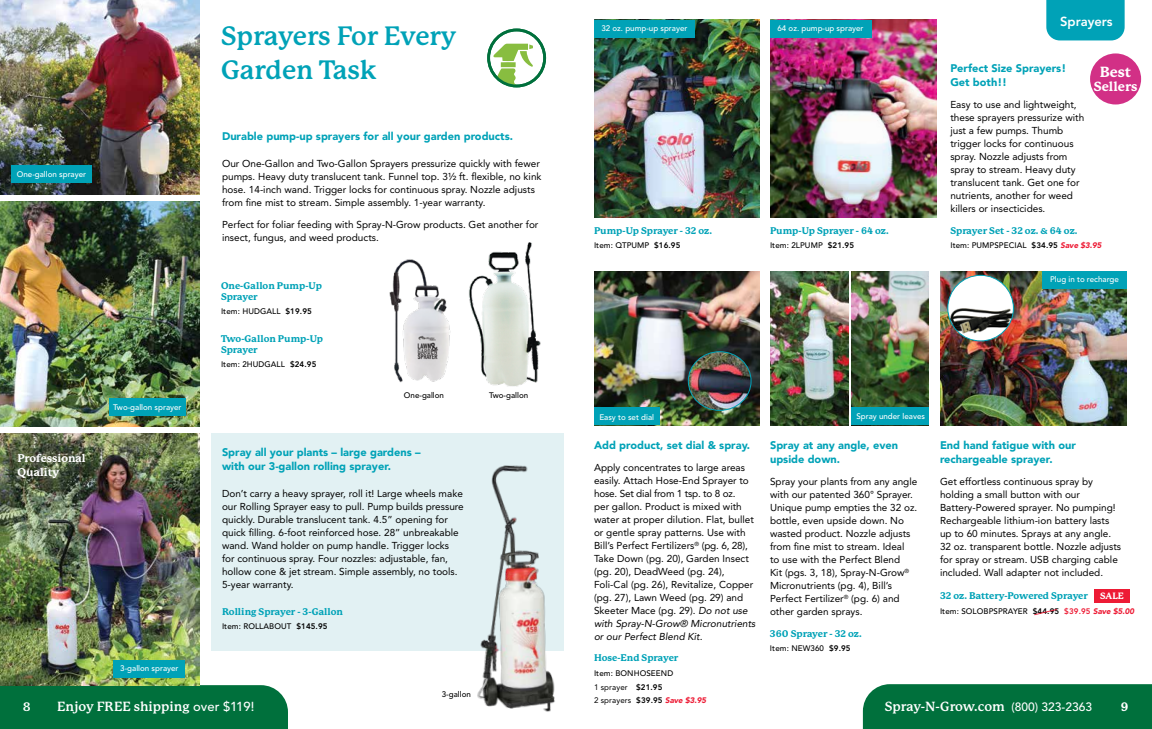
<style>
.page{position:relative;width:1152px;height:729px;background:#fff}
.page>*{position:absolute;margin:0;border:0;box-sizing:border-box;transform-origin:0 0}
.t1{font:700 26px/34px "P22 Mackinac Pro";letter-spacing:-.005em;color:#00a2b7}
.t2{font:800 14.4px "P22 Mackinac Pro";color:#fff}
.t3{font:700 13px "P22 Mackinac Pro";color:#fff}
.t4{font:800 13px "Avenir LT Std";color:#fff}
.t5{font:800 13px "P22 Mackinac Pro";color:#fff}
.t6{font:700 12px "P22 Mackinac Pro";color:#fff}
.t7{font:800 12px "P22 Mackinac Pro";color:#fff}
.t8{font:900 11px/14px "Avenir LT Std";color:#00a2b7}
.t9{font:800 11px/14px "P22 Mackinac Pro";color:#fff}
.t10{font:10px/13px "Avenir LT Std";color:#000}
.t11{font:800 9.5px/11px "P22 Mackinac Pro";color:#00a2b7}
.t12{font:800 9px "P22 Mackinac Pro";color:#fff}
.t13{font:500 8px/14.5px "Avenir LT Std";letter-spacing:.01em;color:#000}
.t14{font:500 8px "Avenir LT Std";color:#fff}
.t15{font:8px "Avenir LT Std";letter-spacing:.01em;color:#000}
.s1{font-weight:800}
.s2{font-weight:900;font-style:italic;color:#ed1b35}
.s3{font-style:italic}
.s4{font-weight:800;color:#ed1b35}
.s5{font-weight:400}
.s6{font-family:"Avenir LT Std";font-weight:500}
.s7{font-family:"Avenir LT Std";font-weight:500;font-size:12px}
</style>
<div class="page">
<div style="left:863px;top:684px;width:289px;height:45px;background:#00703c"></div>
<div style="left:0;top:685px;width:288px;height:44px;background:#00703c"></div>
<img style="left:0;top:434px;width:199px;height:251px">
<img style="left:0;top:0;width:199px;height:194px">
<img style="left:0;top:201px;width:199px;height:226px">
<svg style="left:489px;top:30px;width:56px;height:56px"></svg>
<svg style="left:493px;top:44px;width:41px;height:42px"></svg>
<div style="left:487px;top:29px;width:59px;height:58px;border:3px solid #00703c;border-radius:50%"></div>
<div style="left:11px;top:165px;width:81px;height:17px;background:#00a2b7"></div>
<div style="left:114px;top:660px;width:71px;height:17px;background:#00a2b7"></div>
<div style="left:109px;top:399px;width:77px;height:17px;background:#00a2b7"></div>
<img style="left:389px;top:259px;width:62px;height:124px">
<div style="left:211px;top:434px;width:353px;height:217px;background:#e2f1f3"></div>
<img style="left:477px;top:465px;width:78px;height:247px">
<img style="left:469px;top:242px;width:72px;height:145px">
<div style="left:1046px;top:0;width:79px;height:40px;background:#00a2b7"></div>
<img style="left:594px;top:20px;width:165px;height:198px">
<div style="left:594px;top:20px;width:101px;height:18px;background:#00a2b7"></div>
<div style="left:1090px;top:53px;width:51px;height:52px;background:#d23086;border-radius:50%"></div>
<img style="left:770px;top:20px;width:167px;height:198px">
<div style="left:770px;top:20px;width:101px;height:18px;background:#00a2b7"></div>
<img style="left:594px;top:271px;width:165px;height:154px">
<img style="left:688px;top:352px;width:63px;height:58px">
<div style="left:688px;top:351px;width:64px;height:60px;border:1px solid #00a2b7;border-radius:50%"></div>
<div style="left:594px;top:407px;width:66px;height:18px;background:#00a2b7"></div>
<img style="left:940px;top:271px;width:187px;height:154px">
<img style="left:948px;top:275px;width:65px;height:66px;border-radius:33px">
<div style="left:947px;top:275px;width:67px;height:66px;border:1px solid #00a2b7;border-radius:50%"></div>
<div style="left:1042px;top:271px;width:85px;height:18px;background:#00a2b7"></div>
<img style="left:852px;top:271px;width:77px;height:136px">
<img style="left:770px;top:271px;width:78px;height:154px">
<div style="left:852px;top:407px;width:77px;height:18px;background:#00a2b7"></div>
<div style="left:1094px;top:589px;width:36px;height:13px;background:#ed1b35"></div>
<svg style="left:1034px;top:609px;width:23px;height:7px"></svg>
<h1 class="t1" style="left:221px;top:20px;width:237px">Sprayers For Every<br>Garden Task</h1>
<p class="t14" style="left:17px;top:169px;width:71px">One-gallon sprayer</p>
<p class="t14" style="left:113px;top:403px;width:70px">Two-gallon sprayer</p>
<p class="t8" style="left:222px;top:129px;width:293px">Durable pump-up sprayers for all your garden products.</p>
<p class="t10" style="left:222px;top:157px;width:321px">Our One-Gallon and Two-Gallon Sprayers pressurize quickly with fewer pumps. Heavy duty translucent tank. Funnel top. 3½ ft. flexible, no kink hose. 14-inch wand. Trigger locks for continuous spray. Nozzle adjusts from fine mist to stream. Simple assembly. 1-year warranty.</p>
<p class="t10" style="left:222px;top:218px;width:318px">Perfect for foliar feeding with Spray-N-Grow products. Get another for insect, fungus, and weed products.</p>
<p class="t11" style="left:221px;top:280px;width:103px">One-Gallon Pump-Up<br>Sprayer</p>
<p class="t13" style="left:221px;top:304px;width:92px">Item: HUDGALL <span class="s1">$19.95</span></p>
<p class="t11" style="left:221px;top:333px;width:104px">Two-Gallon Pump-Up<br>Sprayer</p>
<p class="t13" style="left:221px;top:357px;width:97px">Item: 2HUDGALL <span class="s1">$24.95</span></p>
<p class="t13" style="left:404px;top:389px;width:42px">One-gallon</p>
<p class="t13" style="left:489px;top:389px;width:41px">Two-gallon</p>
<p class="t9" style="left:17px;top:452px;width:70px">Professional<br>Quality</p>
<p class="t8" style="left:222px;top:445px;width:200px">Spray all your plants – large gardens – with our 3-gallon rolling sprayer.</p>
<p class="t10" style="left:222px;top:487px;width:243px">Don’t carry a heavy sprayer, roll it! Large wheels make our Rolling Sprayer easy to pull. Pump builds pressure quickly. Durable translucent tank. 4.5” opening for quick filling. 6-foot reinforced hose. 28” unbreakable wand. Wand holder on pump handle. Trigger locks for continuous spray. Four nozzles: adjustable, fan, hollow cone &amp; jet stream. Simple assembly, no tools.<br>5-year warranty.</p>
<p class="t11" style="left:222px;top:606px;width:123px">Rolling Sprayer - 3-Gallon</p>
<p class="t13" style="left:222px;top:619px;width:107px">Item: ROLLABOUT <span class="s1">$145.95</span></p>
<p class="t14" style="left:601px;top:23px;width:88px">32 oz. pump-up sprayer</p>
<p class="t14" style="left:778px;top:23px;width:88px">64 oz. pump-up sprayer</p>
<p class="t11" style="left:594px;top:225px;width:120px">Pump-Up Sprayer - 32 oz.</p>
<p class="t13" style="left:594px;top:238px;width:88px">Item: QTPUMP <span class="s1">$16.95</span></p>
<p class="t11" style="left:770px;top:225px;width:120px">Pump-Up Sprayer - 64 oz.</p>
<p class="t13" style="left:770px;top:238px;width:86px">Item: 2LPUMP <span class="s1">$21.95</span></p>
<h3 class="t4" style="left:1060px;top:14px;width:54px">Sprayers</h3>
<p class="t8" style="left:950px;top:61px;width:117px">Perfect Size Sprayers!<br>Get both!!</p>
<p class="t10" style="left:950px;top:98px;width:135px">Easy to use and lightweight, these sprayers pressurize with just a few pumps. Thumb trigger locks for continuous spray. Nozzle adjusts from spray to stream. Heavy duty translucent tank. Get one for nutrients, another for weed killers or insecticides.</p>
<h2 class="t2" style="left:1100px;top:63px;width:33px">Best</h2>
<h3 class="t5" style="left:1094px;top:79px;width:45px">Sellers</h3>
<p class="t11" style="left:950px;top:225px;width:129px">Sprayer Set - 32 oz. &amp; 64 oz.</p>
<p class="t13" style="left:950px;top:238px;width:153px">Item: PUMPSPECIAL <span class="s1">$34.95</span> <span class="s2">Save $3.95</span></p>
<p class="t14" style="left:1050px;top:275px;width:70px">Plug in to recharge</p>
<p class="t14" style="left:599px;top:412px;width:56px">Easy to set dial</p>
<p class="t8" style="left:594px;top:438px;width:158px">Add product, set dial &amp; spray.</p>
<p class="t10" style="left:594px;top:461px;width:163px">Apply concentrates to large areas easily. Attach Hose-End Sprayer to hose. Set dial from 1 tsp. to 8 oz.<br>per gallon. Product is mixed with water at proper dilution. Flat, bullet or gentle spray patterns. Use with Bill’s Perfect Fertilizers<sup>®</sup> (pg. 6, 28), Take Down (pg. 20), Garden Insect (pg. 20), DeadWeed (pg. 24), Foli-Cal (pg. 26), Revitalize, Copper (pg. 27), Lawn Weed (pg. 29) and Skeeter Mace (pg. 29). <span class="s3">Do not use with Spray-N-Grow® Micronutrients or our Perfect Blend Kit.</span></p>
<p class="t14" style="left:856px;top:412px;width:70px">Spray under leaves</p>
<p class="t8" style="left:770px;top:438px;width:130px">Spray at any angle, even upside down.</p>
<p class="t10" style="left:770px;top:475px;width:149px">Spray your plants from any angle with our patented 360° Sprayer.<br>Unique pump empties the 32 oz. bottle, even upside down. No wasted product. Nozzle adjusts from fine mist to stream. Ideal<br>to use with the Perfect Blend<br>Kit (pgs. 3, 18), Spray-N-Grow<sup>®<br></sup>Micronutrients (pg. 4), Bill’s<br>Perfect Fertilizer<sup>®</sup> (pg. 6) and other garden sprays.</p>
<p class="t11" style="left:770px;top:628px;width:93px">360 Sprayer - 32 oz.</p>
<p class="t13" style="left:770px;top:642px;width:82px">Item: NEW360 <span class="s1">$9.95</span></p>
<p class="t8" style="left:940px;top:438px;width:137px">End hand fatigue with our rechargeable sprayer.</p>
<p class="t10" style="left:940px;top:475px;width:183px">Get effortless continuous spray by holding a small button with our Battery-Powered sprayer. No pumping!<br>Rechargeable lithium-ion battery lasts up to 60 minutes. Sprays at any angle.<br>32 oz. transparent bottle. Nozzle adjusts for spray or stream. USB charging cable included. Wall adapter not included.</p>
<p class="t11" style="left:940px;top:590px;width:149px">32 oz. Battery-Powered Sprayer</p>
<p class="t13" style="left:940px;top:604px;width:196px">Item: SOLOBPSPRAYER <span class="s1">$44.95</span> <span class="s4">$39.95</span> <span class="s2">Save $5.00</span></p>
<p class="t12" style="left:1100px;top:590px;width:25px">SALE</p>
<p class="t11" style="left:594px;top:653px;width:86px">Hose-End Sprayer</p>
<p class="t13" style="left:594px;top:666px;width:81px">Item: BONHOSEEND<br><span class="s5">1 sprayer</span> <span class="s1">$21.95</span></p>
<p class="t15" style="left:594px;top:696px;width:114px">2 sprayers <span class="s1">$39.95</span> <span class="s2">Save $3.95</span></p>
<p class="t14" style="left:120px;top:663px;width:60px">3-gallon sprayer</p>
<p class="t13" style="left:442px;top:687px;width:31px">3-gallon</p>
<p class="t6" style="left:23px;top:700px;width:9px">8</p>
<h3 class="t3" style="left:57px;top:699px;width:199px">Enjoy FREE shipping <span class="s6">over $119!</span></h3>
<h3 class="t3" style="left:885px;top:699px;width:209px">Spray-N-Grow.com <span class="s7">(800) 323-2363</span></h3>
<p class="t7" style="left:1121px;top:700px;width:9px">9</p>
</div>
